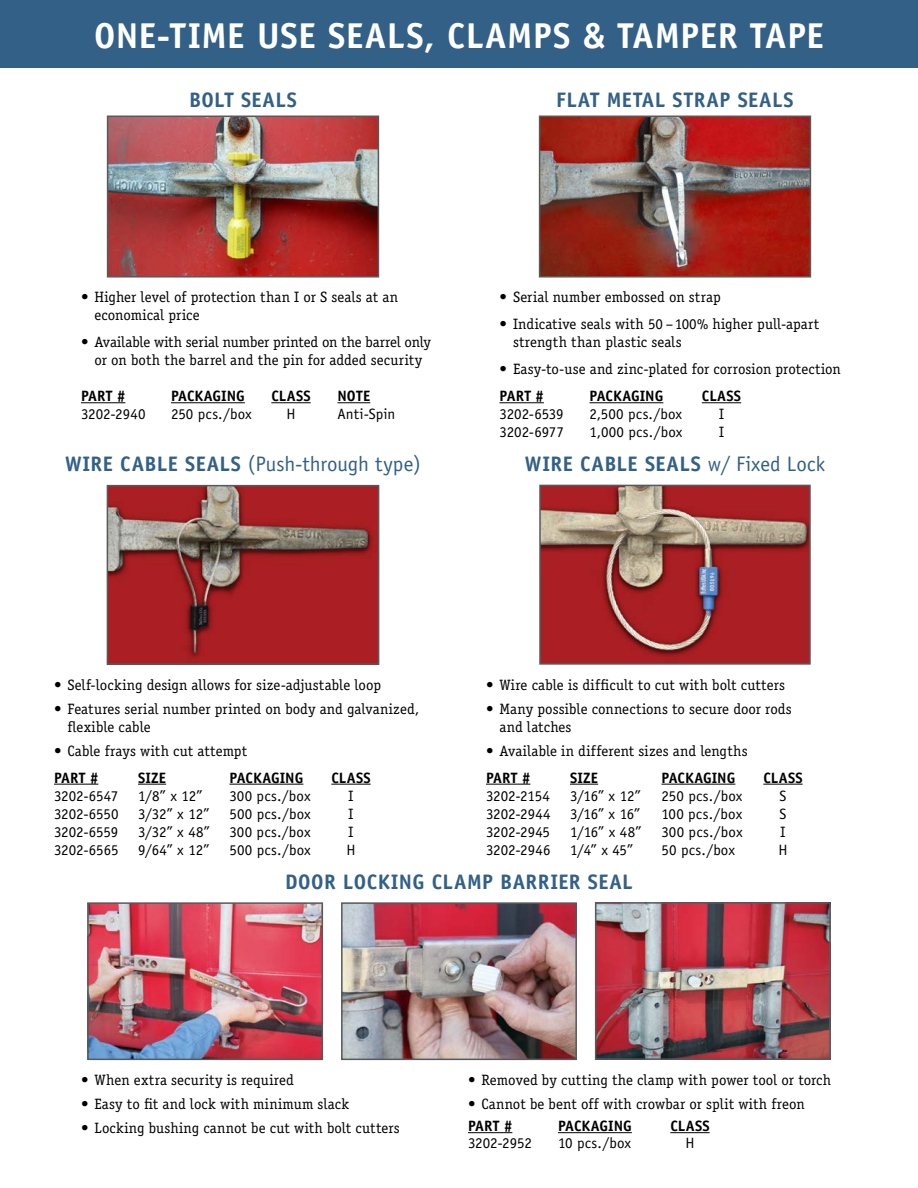
<style>
.page{position:relative;width:918px;height:1188px;background:#fff}
.page>*{position:absolute;margin:0;border:0;box-sizing:border-box;transform-origin:0 0}
.t1{font:700 36px "Officina Sans";letter-spacing:.015em;color:#fff}
.t2{font:700 21px "Officina Sans";letter-spacing:.02em;color:#326086}
.t3{font:21px "Officina Sans";letter-spacing:-.005em;color:#326086}
.t4{font:15px/18px "Officina Serif";letter-spacing:.005em;color:#000}
.t5{font:15px "Officina Sans";color:#000}
.t6{font:700 15px "Officina Sans";letter-spacing:.005em;color:#000}
.s1{font-weight:700}
.s2{font-weight:400}
</style>
<div class="page">
<img style="left:542px;top:488px;width:266px;height:174px">
<div style="left:539px;top:485px;width:272px;height:180px;border:2px solid #58595b"></div>
<img style="left:110px;top:119px;width:266px;height:156px">
<div style="left:107px;top:116px;width:272px;height:162px;border:2px solid #58595b"></div>
<img style="left:110px;top:488px;width:266px;height:174px">
<div style="left:107px;top:485px;width:272px;height:180px;border:2px solid #58595b"></div>
<div style="left:0;top:0;width:918px;height:68px;background:#326086"></div>
<img style="left:344px;top:905px;width:230px;height:152px">
<div style="left:341px;top:902px;width:236px;height:158px;border:2px solid #58595b"></div>
<img style="left:90px;top:905px;width:230px;height:152px">
<div style="left:87px;top:902px;width:236px;height:158px;border:2px solid #58595b"></div>
<img style="left:598px;top:905px;width:230px;height:152px">
<div style="left:595px;top:902px;width:236px;height:158px;border:2px solid #58595b"></div>
<img style="left:542px;top:119px;width:266px;height:156px">
<div style="left:539px;top:116px;width:272px;height:162px;border:2px solid #58595b"></div>
<hr style="left:81px;top:402px;width:44px;height:1px;background:#000">
<hr style="left:171px;top:402px;width:74px;height:1px;background:#000">
<hr style="left:271px;top:402px;width:40px;height:1px;background:#000">
<hr style="left:338px;top:402px;width:32px;height:1px;background:#000">
<hr style="left:500px;top:402px;width:44px;height:1px;background:#000">
<hr style="left:589px;top:402px;width:74px;height:1px;background:#000">
<hr style="left:702px;top:402px;width:39px;height:1px;background:#000">
<hr style="left:468px;top:1132px;width:44px;height:1px;background:#000">
<hr style="left:558px;top:1132px;width:74px;height:1px;background:#000">
<hr style="left:670px;top:1132px;width:40px;height:1px;background:#000">
<hr style="left:54px;top:784px;width:44px;height:1px;background:#000">
<svg style="left:138px;top:784px;width:28px;height:1px"></svg>
<hr style="left:230px;top:784px;width:73px;height:1px;background:#000">
<hr style="left:331px;top:784px;width:40px;height:1px;background:#000">
<hr style="left:486px;top:784px;width:44px;height:1px;background:#000">
<svg style="left:570px;top:784px;width:28px;height:1px"></svg>
<hr style="left:662px;top:784px;width:73px;height:1px;background:#000">
<hr style="left:763px;top:784px;width:40px;height:1px;background:#000">
<h1 class="t1" style="left:94px;top:13px;width:731px">ONE-TIME USE SEALS, CLAMPS &amp; TAMPER TAPE</h1>
<h2 class="t2" style="left:189px;top:86px;width:109px">BOLT SEALS</h2>
<h2 class="t2" style="left:556px;top:86px;width:239px">FLAT METAL STRAP SEALS</h2>
<p class="t4" style="left:94px;top:288px;width:305px;text-indent:-14px">• Higher level of protection than I or S seals at an economical price</p>
<p class="t4" style="left:81px;top:333px;width:351px;text-align:center">• Available with serial number printed on the barrel only or on both the barrel and the pin for added security</p>
<p class="t6" style="left:81px;top:387px;width:46px">PART #</p>
<p class="t6" style="left:171px;top:387px;width:75px">PACKAGING</p>
<p class="t6" style="left:271px;top:387px;width:41px">CLASS</p>
<p class="t6" style="left:338px;top:387px;width:34px">NOTE</p>
<p class="t5" style="left:81px;top:405px;width:66px">3202-2940</p>
<p class="t5" style="left:171px;top:405px;width:82px">250 pcs./box</p>
<p class="t5" style="left:286px;top:405px;width:11px">H</p>
<p class="t5" style="left:338px;top:405px;width:59px">Anti-Spin</p>
<p class="t4" style="left:500px;top:288px;width:223px">• Serial number embossed on strap</p>
<p class="t4" style="left:513px;top:315px;width:308px;text-indent:-14px">• Indicative seals with 50 –100% higher pull-apart strength than plastic seals</p>
<p class="t4" style="left:500px;top:360px;width:343px">• Easy-to-use and zinc-plated for corrosion protection</p>
<p class="t6" style="left:500px;top:387px;width:46px">PART #</p>
<p class="t6" style="left:590px;top:387px;width:75px">PACKAGING</p>
<p class="t6" style="left:702px;top:387px;width:41px">CLASS</p>
<p class="t5" style="left:500px;top:405px;width:66px">3202-6539</p>
<p class="t5" style="left:590px;top:405px;width:94px">2,500 pcs./box</p>
<p class="t5" style="left:719px;top:405px;width:7px">I</p>
<p class="t5" style="left:500px;top:423px;width:66px">3202-6977</p>
<p class="t5" style="left:590px;top:423px;width:95px">1,000 pcs./box</p>
<p class="t5" style="left:719px;top:423px;width:7px">I</p>
<h2 class="t3" style="left:65px;top:452px;width:357px"><span class="s1">WIRE CABLE SEALS</span> (Push-through type)</h2>
<h2 class="t2" style="left:525px;top:451px;width:302px">WIRE CABLE SEALS <span class="s2">w/ Fixed Lock</span></h2>
<p class="t4" style="left:54px;top:676px;width:329px">• Self-locking design allows for size-adjustable loop</p>
<p class="t4" style="left:68px;top:700px;width:353px;text-indent:-14px">• Features serial number printed on body and galvanized, flexible cable</p>
<p class="t4" style="left:54px;top:742px;width:195px">• Cable frays with cut attempt</p>
<p class="t6" style="left:54px;top:768px;width:46px">PART #</p>
<p class="t6" style="left:138px;top:768px;width:30px">SIZE</p>
<p class="t6" style="left:230px;top:768px;width:75px">PACKAGING</p>
<p class="t6" style="left:331px;top:768px;width:41px">CLASS</p>
<p class="t5" style="left:54px;top:787px;width:66px">3202-6547</p>
<p class="t5" style="left:138px;top:787px;width:66px">1/8” x 12”</p>
<p class="t5" style="left:230px;top:787px;width:83px">300 pcs./box</p>
<p class="t5" style="left:348px;top:787px;width:7px">I</p>
<p class="t5" style="left:54px;top:805px;width:66px">3202-6550</p>
<p class="t5" style="left:138px;top:805px;width:73px">3/32” x 12”</p>
<p class="t5" style="left:230px;top:805px;width:83px">500 pcs./box</p>
<p class="t5" style="left:348px;top:805px;width:7px">I</p>
<p class="t5" style="left:54px;top:823px;width:66px">3202-6559</p>
<p class="t5" style="left:138px;top:823px;width:74px">3/32” x 48”</p>
<p class="t5" style="left:230px;top:823px;width:83px">300 pcs./box</p>
<p class="t5" style="left:348px;top:823px;width:7px">I</p>
<p class="t5" style="left:54px;top:841px;width:66px">3202-6565</p>
<p class="t5" style="left:138px;top:841px;width:73px">9/64” x 12”</p>
<p class="t5" style="left:230px;top:841px;width:83px">500 pcs./box</p>
<p class="t5" style="left:346px;top:841px;width:11px">H</p>
<p class="t4" style="left:486px;top:676px;width:300px">• Wire cable is difficult to cut with bolt cutters</p>
<p class="t4" style="left:500px;top:700px;width:294px;text-indent:-14px">• Many possible connections to secure door rods and latches</p>
<p class="t4" style="left:486px;top:742px;width:263px">• Available in different sizes and lengths</p>
<p class="t6" style="left:486px;top:768px;width:46px">PART #</p>
<p class="t6" style="left:570px;top:768px;width:30px">SIZE</p>
<p class="t6" style="left:662px;top:768px;width:75px">PACKAGING</p>
<p class="t6" style="left:763px;top:768px;width:41px">CLASS</p>
<p class="t5" style="left:486px;top:787px;width:66px">3202-2154</p>
<p class="t5" style="left:570px;top:787px;width:72px">3/16” x 12”</p>
<p class="t5" style="left:662px;top:787px;width:82px">250 pcs./box</p>
<p class="t5" style="left:780px;top:787px;width:8px">S</p>
<p class="t5" style="left:486px;top:805px;width:66px">3202-2944</p>
<p class="t5" style="left:570px;top:805px;width:72px">3/16” x 16”</p>
<p class="t5" style="left:662px;top:805px;width:82px">100 pcs./box</p>
<p class="t5" style="left:780px;top:805px;width:8px">S</p>
<p class="t5" style="left:486px;top:823px;width:66px">3202-2945</p>
<p class="t5" style="left:570px;top:823px;width:73px">1/16” x 48”</p>
<p class="t5" style="left:662px;top:823px;width:83px">300 pcs./box</p>
<p class="t5" style="left:780px;top:823px;width:7px">I</p>
<p class="t5" style="left:486px;top:841px;width:66px">3202-2946</p>
<p class="t5" style="left:570px;top:841px;width:65px">1/4” x 45”</p>
<p class="t5" style="left:662px;top:841px;width:75px">50 pcs./box</p>
<p class="t5" style="left:778px;top:841px;width:11px">H</p>
<h2 class="t2" style="left:285px;top:869px;width:349px">DOOR LOCKING CLAMP BARRIER SEAL</h2>
<p class="t4" style="left:81px;top:1071px;width:214px">• When extra security is required</p>
<p class="t4" style="left:81px;top:1095px;width:270px">• Easy to fit and lock with minimum slack</p>
<p class="t4" style="left:81px;top:1119px;width:320px">• Locking bushing cannot be cut with bolt cutters</p>
<p class="t4" style="left:468px;top:1071px;width:365px">• Removed by cutting the clamp with power tool or torch</p>
<p class="t4" style="left:468px;top:1095px;width:338px">• Cannot be bent off with crowbar or split with freon</p>
<p class="t6" style="left:468px;top:1117px;width:46px">PART #</p>
<p class="t6" style="left:558px;top:1117px;width:75px">PACKAGING</p>
<p class="t6" style="left:670px;top:1117px;width:41px">CLASS</p>
<p class="t5" style="left:468px;top:1134px;width:65px">3202-2952</p>
<p class="t5" style="left:558px;top:1134px;width:75px">10 pcs./box</p>
<p class="t5" style="left:685px;top:1134px;width:11px">H</p>
</div>
